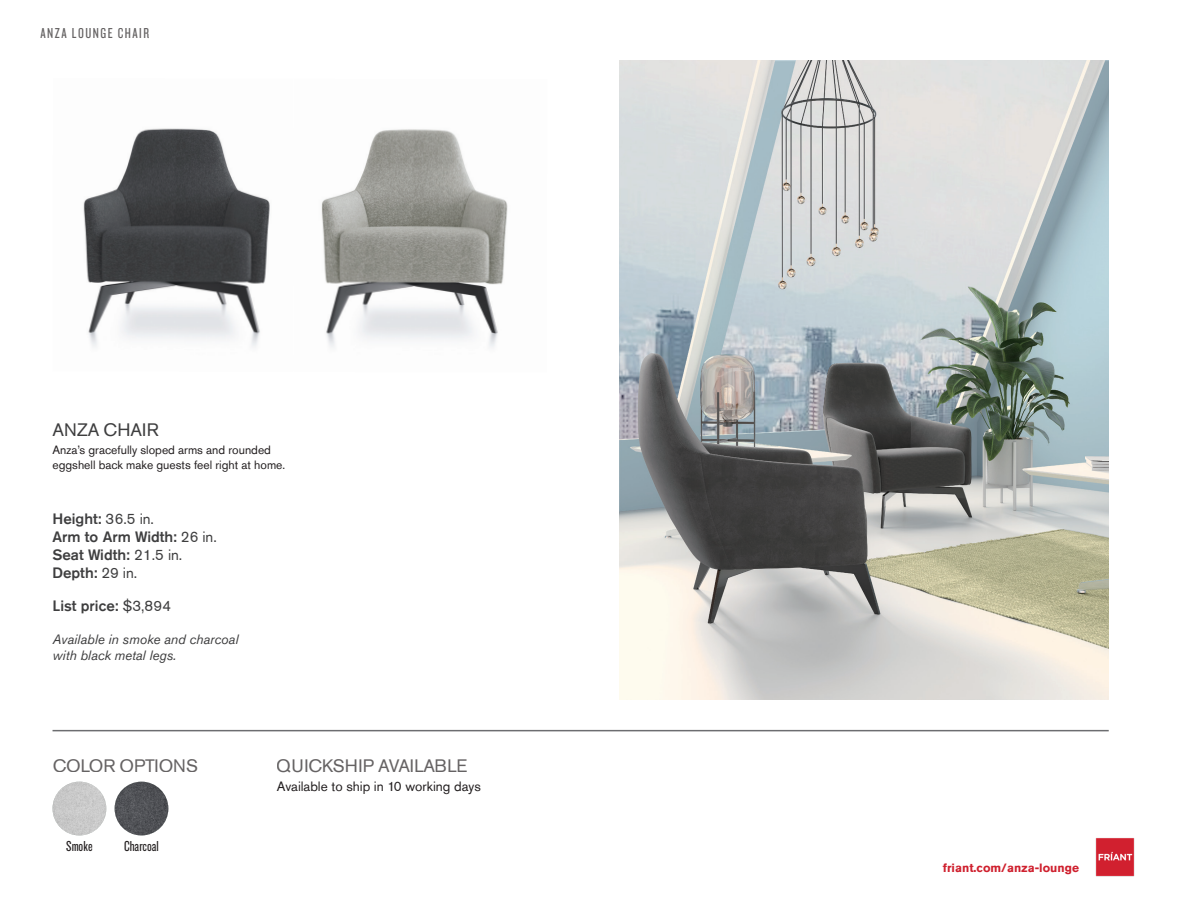
<style>
.page{position:relative;width:1188px;height:918px;background:#fff}
.page>*{position:absolute;margin:0;border:0;box-sizing:border-box;transform-origin:0 0}
.t1{font:18px "Akzidenz Grotesk Pro";color:#231f20}
._01_Chair_Name{font:18px "Akzidenz Grotesk Pro";letter-spacing:-.01em;color:#3e3e3f}
._02_Chair_Dimmension{font:500 15px "Akzidenz Grotesk Pro";color:#3e3e3f}
.t2{font:15px "Knockout 28 Junior Feathrwt";letter-spacing:.09em;color:#231f20}
.t3{font:15px "Knockout 28 Junior Feathrwt";color:#231f20}
._05_Chair_Detail{font:italic 13.5px "Akzidenz Grotesk Pro";color:#3e3e3f}
.t4{font:13.5px "Akzidenz Grotesk Pro";color:#231f20}
.t5{font:12px "Akzidenz Grotesk Pro";color:#231f20}
.t6{font:700 12px "Akzidenz Grotesk Pro";color:#cf202e}
.s1{font-weight:400}
</style>
<div class="page">
<img style="left:620px;top:60px;width:489px;height:640px">
<hr style="left:53px;top:730px;width:1056px;height:1px;background:#6c6d70">
<img style="left:1095px;top:838px;width:40px;height:39px">
<div style="left:53px;top:782px;width:53px;height:53px;background:#c9c9c9;border-radius:27px"></div>
<img style="left:115px;top:782px;width:53px;height:53px;border-radius:27px">
<img style="left:83px;top:128px;width:425px;height:220px">
<p class="t2" style="left:40px;top:24px;width:110px">ANZA LOUNGE CHAIR</p>
<p class="_01_Chair_Name" style="left:53px;top:419px;width:108px">ANZA CHAIR</p>
<p class="t5" style="left:53px;top:442px;width:220px">Anza’s gracefully sloped arms and rounded</p>
<p class="t5" style="left:53px;top:457px;width:234px">eggshell back make guests feel right at home.</p>
<p class="_02_Chair_Dimmension" style="left:53px;top:509px;width:103px">Height: <span class="s1">36.5 in.</span></p>
<p class="_02_Chair_Dimmension" style="left:53px;top:527px;width:166px">Arm to Arm Width: <span class="s1">26 in.</span></p>
<p class="_02_Chair_Dimmension" style="left:53px;top:545px;width:131px">Seat Width: <span class="s1">21.5 in.</span></p>
<p class="_02_Chair_Dimmension" style="left:53px;top:563px;width:86px">Depth: <span class="s1">29 in.</span></p>
<p class="_02_Chair_Dimmension" style="left:53px;top:596px;width:120px">List price: <span class="s1">$3,894</span></p>
<p class="_05_Chair_Detail" style="left:53px;top:630px;width:187px">Available in smoke and charcoal</p>
<p class="_05_Chair_Detail" style="left:53px;top:646px;width:125px">with black metal legs.</p>
<p class="t1" style="left:53px;top:754px;width:147px">COLOR OPTIONS</p>
<p class="t1" style="left:277px;top:754px;width:192px">QUICKSHIP AVAILABLE</p>
<p class="t4" style="left:277px;top:778px;width:205px">Available to ship in 10 working days</p>
<p class="t2" style="left:66px;top:837px;width:28px">Smoke</p>
<p class="t3" style="left:124px;top:837px;width:36px">Charcoal</p>
<p class="t6" style="left:943px;top:860px;width:138px">friant.com/anza-lounge</p>
</div>
